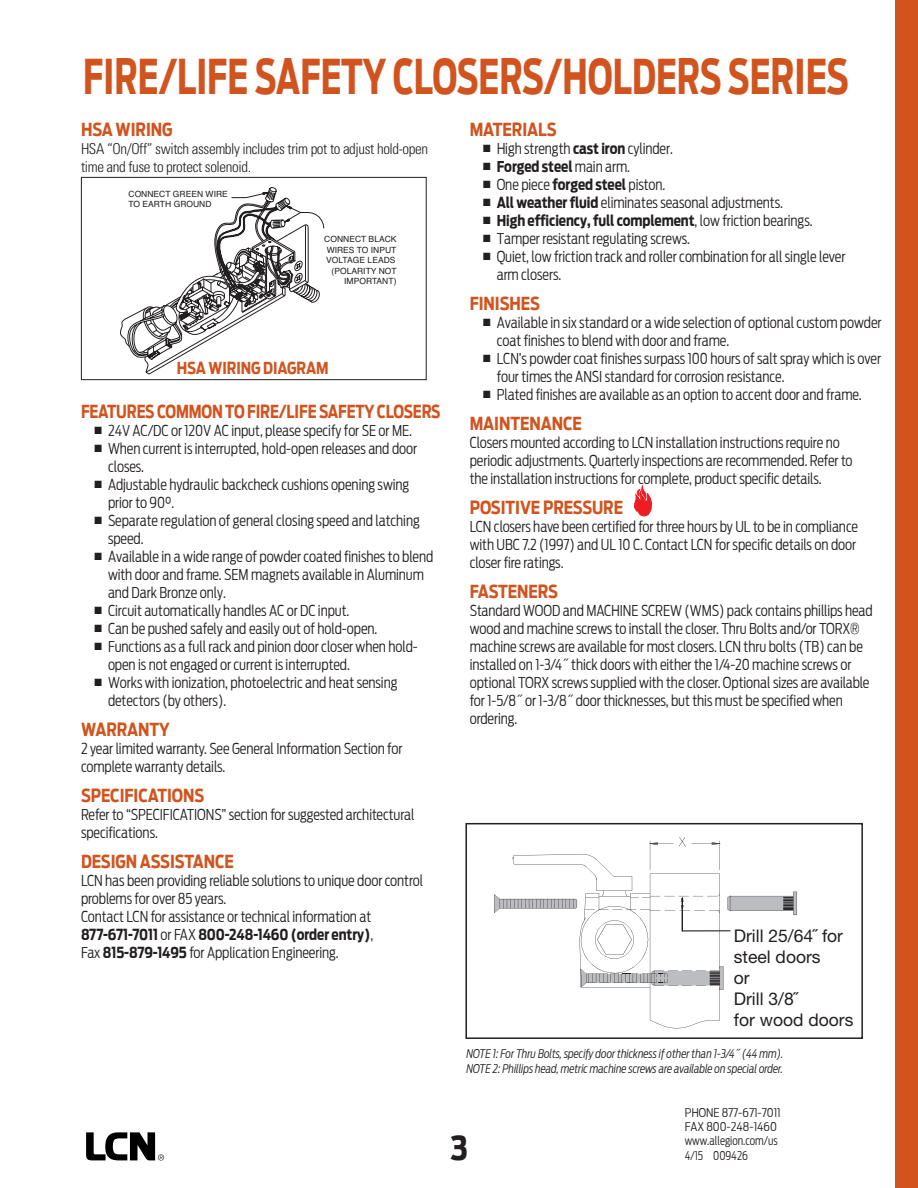
<style>
.page{position:relative;width:918px;height:1188px;background:#fff}
.page>*{position:absolute;margin:0;border:0;box-sizing:border-box;transform-origin:0 0}
.t1{font:700 48px "Antenna Cond";color:#d1541f;scale:.78 1}
.t2{font:700 33px "Antenna Cond";color:#231f20}
.t3{font:700 18px "Antenna Cond";letter-spacing:-.005em;color:#d1541f;scale:.94 1}
.t4{font:700 18px "Antenna Cond";letter-spacing:-.005em;color:#d1541f;scale:.89 1}
.t5{font:17.55px/21px "Helvetica Neue";color:#231f20}
.t6{font:700 16.5px "Antenna Cond";letter-spacing:-.005em;color:#d1541f;scale:.94 1}
.t7{font:300 15px/18px "Antenna Cond";letter-spacing:-.005em;color:#231f20;scale:.94 1}
.t8{font:300 condensed 15px/18px "Univers";letter-spacing:-.025em;color:#231f20}
.t9{font:700 15px "Antenna Cond";letter-spacing:-.005em;color:#231f20;scale:.94 1}
.t10{font:italic 300 12px/15px "Antenna Cond";letter-spacing:-.005em;color:#231f20;scale:.94 1}
.t11{font:300 12px/14.4px "Antenna Cond";color:#231f20}
.t12{font:8.55px/10.5px "Helvetica";color:#231f20}
.s1{font-weight:700}
.s2{font-weight:300}
</style>
<div class="page">
<div style="left:896px;top:0;width:22px;height:1188px;background:#d1541f"></div>
<svg style="left:86px;top:1132px;width:78px;height:29px"></svg>
<svg style="left:634px;top:486px;width:18px;height:30px"></svg>
<svg style="left:494px;top:837px;width:303px;height:192px"></svg>
<hr style="left:682px;top:931px;width:48px;height:1px;background:#231f20">
<div style="left:465px;top:823px;width:398px;height:216px;border:2px solid #231f20"></div>
<svg style="left:120px;top:187px;width:204px;height:187px"></svg>
<div style="left:81px;top:177px;width:346px;height:203px;border:1px solid #231f20"></div>
<h1 class="t1" style="left:83px;top:48px;width:983px">FIRE/LIFE SAFETY CLOSERS/HOLDERS SERIES</h1>
<p class="t3" style="left:81px;top:119px;width:99px">HSA WIRING</p>
<p class="t8" style="left:81px;top:139px;width:349px">HSA “On/Off” switch assembly includes trim pot to adjust hold-open time and fuse to protect solenoid.</p>
<p class="t3" style="left:470px;top:119px;width:94px">MATERIALS</p>
<p class="t7" style="left:483px;top:139px;width:203px">■ High strength <span class="s1">cast iron</span> cylinder.</p>
<p class="t9" style="left:483px;top:157px;width:158px">■ Forged steel <span class="s2">main arm.</span></p>
<p class="t7" style="left:483px;top:175px;width:195px">■ One piece <span class="s1">forged steel</span> piston.</p>
<p class="t7" style="left:483px;top:193px;width:320px">■ <span class="s1">All weather fluid</span> eliminates seasonal adjustments.</p>
<p class="t9" style="left:483px;top:211px;width:352px">■ High efficiency, full complement<span class="s2">, low friction bearings.</span></p>
<p class="t7" style="left:483px;top:229px;width:221px">■ Tamper resistant regulating screws.</p>
<p class="t7" style="left:497px;top:247px;width:373px;text-indent:-14px">■ Quiet, low friction track and roller combination for all single lever arm closers.</p>
<p class="t3" style="left:470px;top:293px;width:76px">FINISHES</p>
<p class="t7" style="left:497px;top:313px;width:411px;text-indent:-14px">■ Available in six standard or a wide selection of optional custom powder coat finishes to blend with door and frame.</p>
<p class="t7" style="left:497px;top:349px;width:410px;text-indent:-14px">■ LCN’s powder coat finishes surpass 100 hours of salt spray which is over four times the ANSI standard for corrosion resistance.</p>
<p class="t7" style="left:483px;top:385px;width:404px">■ Plated finishes are available as an option to accent door and frame.</p>
<p class="t3" style="left:470px;top:413px;width:121px">MAINTENANCE</p>
<p class="t7" style="left:470px;top:433px;width:409px">Closers mounted according to LCN installation instructions require no periodic adjustments. Quarterly inspections are recommended. Refer to the installation instructions for complete, product specific details.</p>
<p class="t3" style="left:470px;top:497px;width:165px">POSITIVE PRESSURE</p>
<p class="t7" style="left:470px;top:517px;width:415px">LCN closers have been certified for three hours by UL to be in compliance with UBC 7.2 (1997) and UL 10 C. Contact LCN for specific details on door closer fire ratings.</p>
<p class="t3" style="left:470px;top:581px;width:95px">FASTENERS</p>
<p class="t7" style="left:470px;top:601px;width:430px">Standard WOOD and MACHINE SCREW (WMS) pack contains phillips head wood and machine screws to install the closer. Thru Bolts and/or TORX® machine screws are available for most closers. LCN thru bolts (TB) can be installed on 1-3/4˝ thick doors with either the 1/4-20 machine screws or optional TORX screws supplied with the closer. Optional sizes are available for 1-5/8˝ or 1-3/8˝ door thicknesses, but this must be specified when ordering.</p>
<p class="t12" style="left:129px;top:189px;width:101px">CONNECT GREEN WIRE<br>TO EARTH GROUND</p>
<p class="t12" style="left:324px;top:234px;width:74px;text-align:right">CONNECT BLACK<br>WIRES TO INPUT<br>VOLTAGE LEADS (POLARITY NOT<br>IMPORTANT)</p>
<p class="t6" style="left:177px;top:358px;width:163px">HSA WIRING DIAGRAM</p>
<p class="t4" style="left:81px;top:401px;width:406px">FEATURES COMMON TO FIRE/LIFE SAFETY CLOSERS</p>
<p class="t7" style="left:94px;top:421px;width:339px">■ 24V AC/DC or 120V AC input, please specify for SE or ME.</p>
<p class="t7" style="left:108px;top:439px;width:330px;text-indent:-14px">■ When current is interrupted, hold-open releases and door closes.</p>
<p class="t7" style="left:108px;top:475px;width:322px;text-indent:-14px">■ Adjustable hydraulic backcheck cushions opening swing prior to 90°.</p>
<p class="t7" style="left:108px;top:511px;width:333px;text-indent:-14px">■ Separate regulation of general closing speed and latching speed.</p>
<p class="t7" style="left:108px;top:547px;width:348px;text-indent:-14px">■ Available in a wide range of powder coated finishes to blend with door and frame. SEM magnets available in Aluminum and Dark Bronze only.</p>
<p class="t7" style="left:94px;top:601px;width:273px">■ Circuit automatically handles AC or DC input.</p>
<p class="t7" style="left:94px;top:619px;width:302px">■ Can be pushed safely and easily out of hold-open.</p>
<p class="t7" style="left:108px;top:637px;width:331px;text-indent:-14px">■ Functions as a full rack and pinion door closer when hold&shy;open is not engaged or current is interrupted.</p>
<p class="t7" style="left:108px;top:673px;width:309px;text-indent:-14px">■ Works with ionization, photoelectric and heat sensing detectors (by others).</p>
<p class="t3" style="left:81px;top:719px;width:96px">WARRANTY</p>
<p class="t7" style="left:81px;top:739px;width:344px">2 year limited warranty. See General Information Section for complete warranty details.</p>
<p class="t3" style="left:81px;top:785px;width:133px">SPECIFICATIONS</p>
<p class="t7" style="left:81px;top:805px;width:356px">Refer to “SPECIFICATIONS” section for suggested architectural specifications.</p>
<p class="t3" style="left:81px;top:851px;width:164px">DESIGN ASSISTANCE</p>
<p class="t7" style="left:81px;top:871px;width:366px">LCN has been providing reliable solutions to unique door control problems for over 85 years.<br>Contact LCN for assistance or technical information at <span class="s1">877-671-7011</span> or FAX <span class="s1">800-248-1460 (order entry)</span>,<br>Fax <span class="s1">815-879-1495</span> for Application Engineering.</p>
<p class="t5" style="left:734px;top:925px;width:121px">Drill 25/64˝ for steel doors<br>or<br>Drill 3/8˝<br>for wood doors</p>
<p class="t10" style="left:467px;top:1046px;width:338px">NOTE 1: For Thru Bolts, specify door thickness if other than 1-3/4˝ (44 mm).<br>NOTE 2: Phillips head, metric machine screws are available on special order.</p>
<h2 class="t2" style="left:450px;top:1129px;width:19px">3</h2>
<p class="t11" style="left:685px;top:1105px;width:98px">PHONE 877-671-7011<br>FAX 800-248-1460 www.allegion.com/us<br>4/15 009426</p>
</div>
